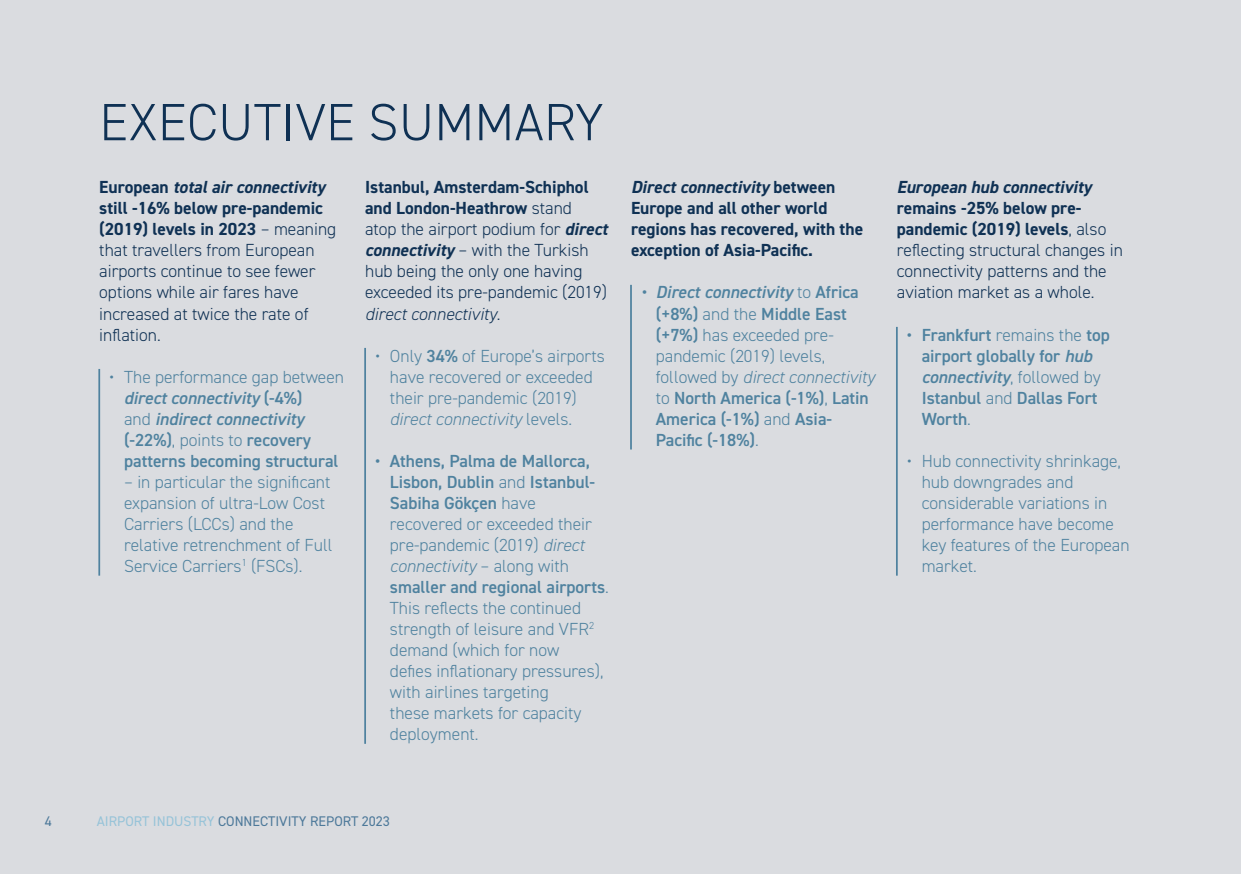
<style>
.page{position:relative;width:1241px;height:874px;background:#fff}
.page>*{position:absolute;margin:0;border:0;box-sizing:border-box;transform-origin:0 0}
.t1{font:300 52.5px "DIN2014";letter-spacing:.01em;color:#0f3154}
.t2{font:300 17.5px/21px "DIN2014";color:#4f829f}
.t3{font:300 17.5px/21px "DIN2014";color:#0f3154}
.t4{font:600 17.5px/21px "DIN2014";color:#4f829f}
.t5{font:700 17.5px/21px "DIN2014";color:#0f3154}
.t6{font:italic 700 17.5px "DIN2014";color:#0f3154}
.t7{font:14px "DIN2014";color:#4d799a}
.s1{font-weight:700}
.s2{font-weight:700;font-style:italic}
.s3{font-weight:300}
.s4{font-style:italic}
.s5{font-weight:600}
.s6{font-weight:300;font-style:italic}
.s7{color:#96c3d8}
</style>
<div class="page">
<div style="left:0;top:0;width:1240px;height:873px;background:#dadce0"></div>
<hr style="left:98px;top:369px;width:2px;height:206px;background:#4f829f">
<hr style="left:364px;top:348px;width:2px;height:395px;background:#4f829f">
<hr style="left:630px;top:285px;width:1px;height:164px;background:#4f829f">
<hr style="left:895px;top:327px;width:2px;height:248px;background:#4f829f">
<h1 class="t1" style="left:99px;top:90px;width:505px">EXECUTIVE SUMMARY</h1>
<p class="t3" style="left:99px;top:177px;width:238px"><span class="s1">European</span> <span class="s2">total air connectivity </span><span class="s1">still -16% below pre-pandemic (2019) levels in 2023</span> – meaning that travellers from European airports continue to see fewer options while air fares have increased at twice the rate of inflation.</p>
<p class="t4" style="left:124px;top:365px;width:221px;text-indent:-15px"><span class="s3">• The performance gap between </span><span class="s4">direct connectivity</span> (-4%)<br><span class="s3">and</span> <span class="s4">indirect connectivity </span>(-22%)<span class="s3">, points to</span> recovery patterns becoming structural</p>
<p class="t2" style="left:124px;top:471px;width:210px">– in particular the significant expansion of ultra-Low Cost<br>Carriers (LCCs) and the relative retrenchment of Full<br>Service Carriers<sup>1</sup> (FSCs).</p>
<p class="t3" style="left:365px;top:177px;width:244px"><span class="s1">Istanbul, Amsterdam-Schiphol and London-Heathrow</span> stand atop the airport podium for <span class="s2">direct connectivity</span> – with the Turkish hub being the only one having exceeded its pre-pandemic (2019) <span class="s4">direct connectivity</span>.</p>
<p class="t2" style="left:390px;top:345px;width:216px;text-indent:-15px">• Only <span class="s5">34%</span> of Europe’s airports have recovered or exceeded their pre-pandemic (2019) <span class="s4">direct connectivity</span> levels.</p>
<p class="t2" style="left:390px;top:450px;width:220px;text-indent:-15px"><span class="s5">• Athens, Palma de Mallorca,<br>Lisbon, Dublin</span> and <span class="s5">Istanbul-<br>Sabiha Gökçen</span> have recovered or exceeded their pre-pandemic (2019) <span class="s4">direct connectivity</span> – along with <span class="s5">smaller and regional airports</span>.<br>This reflects the continued strength of leisure and VFR<sup>2 </sup>demand (which for now<br>defies inflationary pressures), with airlines targeting<br>these markets for capacity deployment.</p>
<p class="t5" style="left:631px;top:176px;width:234px"><span class="s4">Direct connectivity</span> between<br>Europe and all other world regions has recovered, with the exception of Asia-Pacific.</p>
<p class="t4" style="left:655px;top:281px;width:220px;text-indent:-15px"><span class="s4">• Direct connectivity</span> <span class="s3">to</span> Africa (+8%) <span class="s3">and the</span> Middle East (+7%) <span class="s3">has exceeded pre&shy;pandemic (2019) levels, followed by</span> <span class="s6">direct connectivity </span><span class="s3">to</span> North America (-1%)<span class="s3">,</span> Latin<br>America (-1%) <span class="s3">and</span> Asia-<br>Pacific (-18%)<span class="s3">.</span></p>
<p class="t6" style="left:896px;top:176px;width:196px">European hub connectivity</p>
<p class="t3" style="left:896px;top:198px;width:227px"><span class="s1">remains -25% below pre&shy;pandemic (2019) levels</span>, also reflecting structural changes in connectivity patterns and the aviation market as a whole.</p>
<p class="t4" style="left:921px;top:323px;width:190px;text-indent:-15px">• Frankfurt <span class="s3">remains the</span> top airport globally for <span class="s4">hub connectivity</span><span class="s3">, followed by<br></span>Istanbul <span class="s3">and</span> Dallas Fort<br>Worth<span class="s3">.</span></p>
<p class="t2" style="left:921px;top:450px;width:209px;text-indent:-15px">• Hub connectivity shrinkage, hub downgrades and considerable variations in performance have become key features of the European market.</p>
<p class="t7" style="left:45px;top:812px;width:8px">4</p>
<p class="t7" style="left:97px;top:812px;width:294px"><span class="s7">AIRPORT INDUSTRY</span> CONNECTIVITY REPORT 2023</p>
</div>
